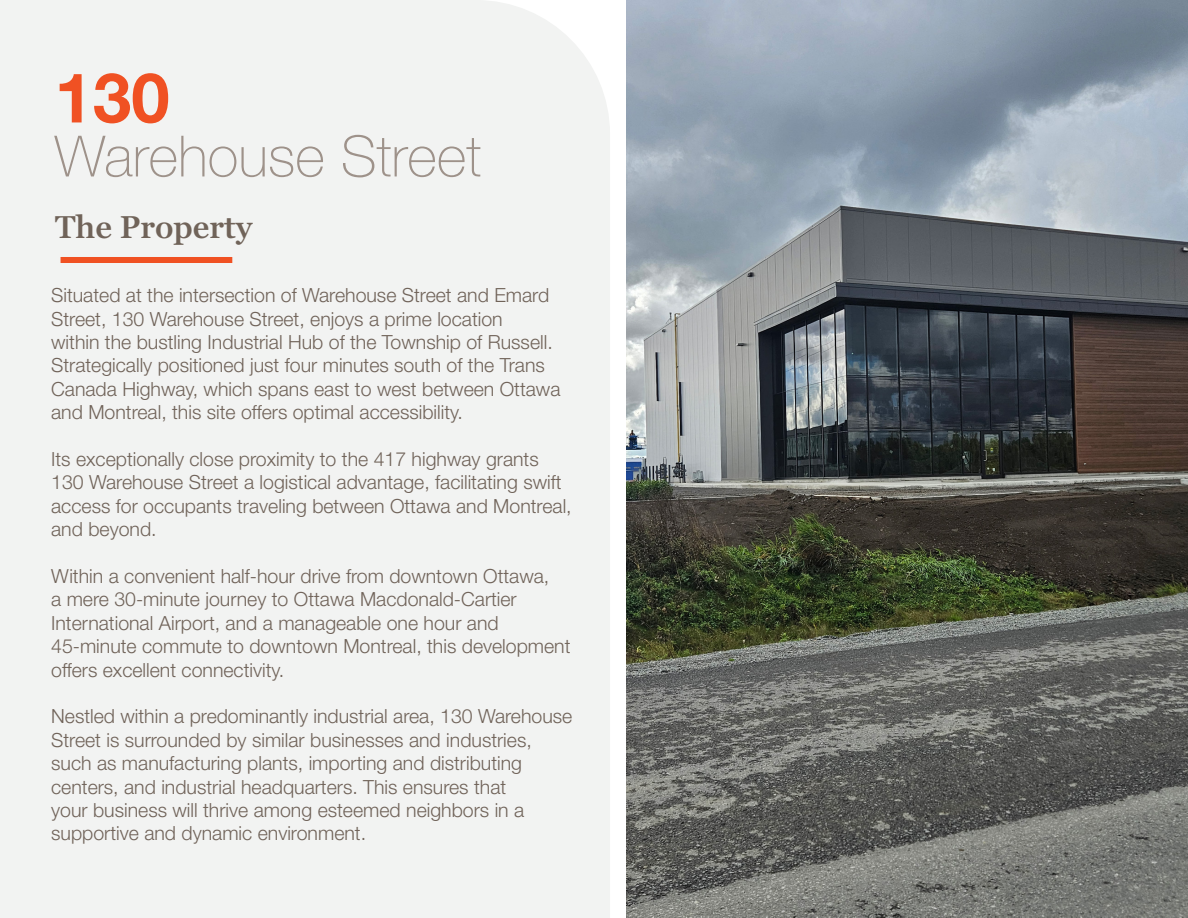
<style>
.page{position:relative;width:1188px;height:918px;background:#fff}
.page>*{position:absolute;margin:0;border:0;box-sizing:border-box;transform-origin:0 0}
.t1{font:700 69px "Helvetica Neue LT Std";color:#f05123}
.t2{font:100 57px "Helvetica Neue LT Std";color:#9e928a}
.t3{font:600 31.5px "Georgia Pro";color:#706359}
.t4{font:300 19.5px/23.4px "Helvetica Neue LT Std";color:#706359}
</style>
<div class="page">
<div style="left:0;top:0;width:610px;height:918px;background:#f2f3f2"></div>
<div style="left:61px;top:257px;width:171px;height:6px;background:#f05123"></div>
<img style="left:626px;top:0;width:561px;height:918px">
<h1 class="t1" style="left:55px;top:55px;width:117px">130</h1>
<h2 class="t2" style="left:55px;top:124px;width:428px">Warehouse Street</h2>
<h3 class="t3" style="left:55px;top:210px;width:199px">The Property</h3>
<p class="t4" style="left:51px;top:283px;width:511px">Situated at the intersection of Warehouse Street and Emard Street, 130 Warehouse Street, enjoys a prime location<br>within the bustling Industrial Hub of the Township of Russell.<br>Strategically positioned just four minutes south of the Trans Canada Highway, which spans east to west between Ottawa and Montreal, this site offers optimal accessibility.</p>
<p class="t4" style="left:51px;top:447px;width:522px">Its exceptionally close proximity to the 417 highway grants 130 Warehouse Street a logistical advantage, facilitating swift access for occupants traveling between Ottawa and Montreal, and beyond.</p>
<p class="t4" style="left:51px;top:564px;width:521px">Within a convenient half-hour drive from downtown Ottawa,<br>a mere 30-minute journey to Ottawa Macdonald-Cartier International Airport, and a manageable one hour and 45-minute commute to downtown Montreal, this development offers excellent connectivity.</p>
<p class="t4" style="left:51px;top:704px;width:523px">Nestled within a predominantly industrial area, 130 Warehouse Street is surrounded by similar businesses and industries, such as manufacturing plants, importing and distributing centers, and industrial headquarters. This ensures that<br>your business will thrive among esteemed neighbors in a supportive and dynamic environment.</p>
</div>
